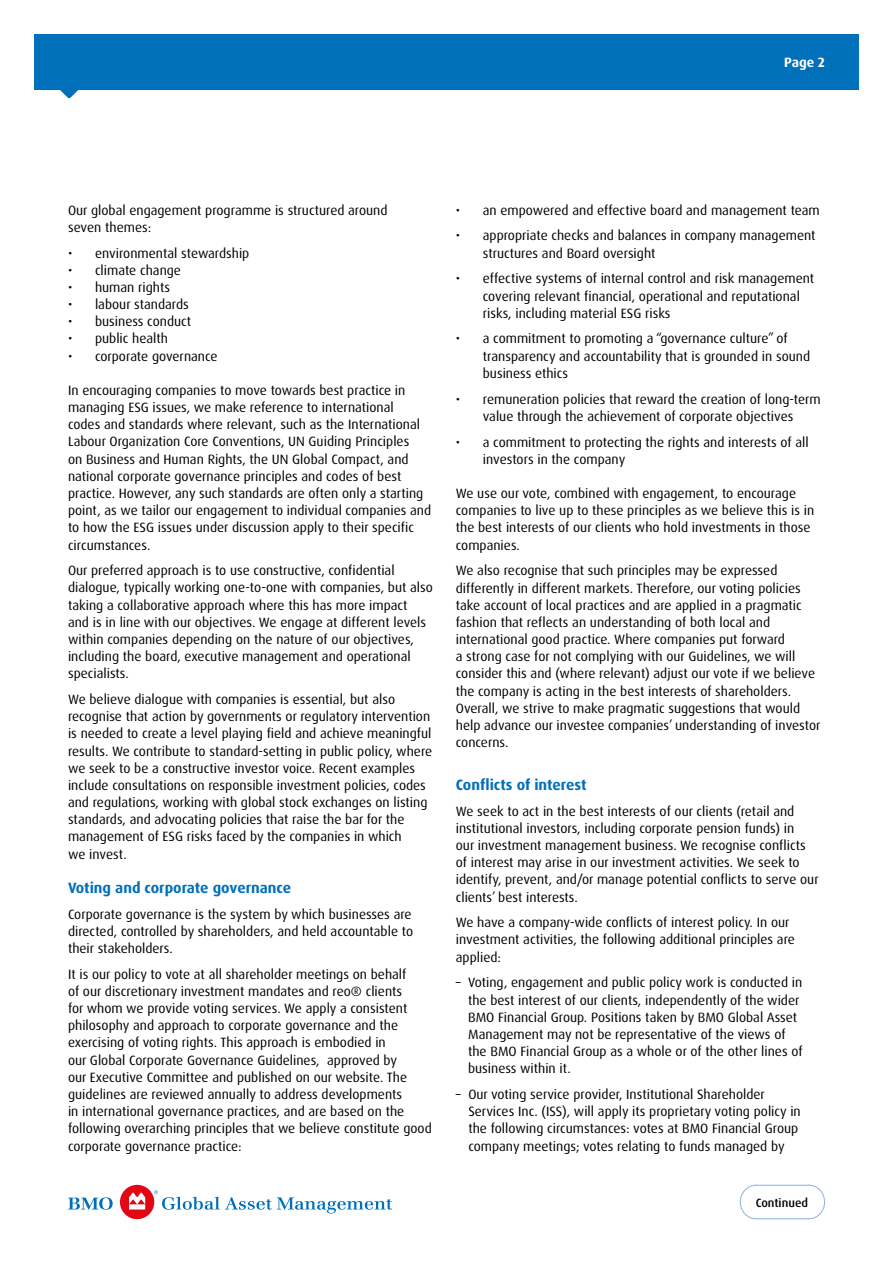
<style>
.page{position:relative;width:893px;height:1263px;background:#fff}
.page>*{position:absolute;margin:0;border:0;box-sizing:border-box;transform-origin:0 0}
.t1{font:700 15px "Dax Pro";color:#0070ba}
.t2{font:13.5px/17.1px "Dax Pro";color:#000}
.t3{font:700 13.5px "Dax Pro";color:#fff}
.t4{font:500 12px "Dax Pro";color:#000}
</style>
<div class="page">
<div style="left:34px;top:34px;width:825px;height:56px;background:#0070ba"></div>
<svg style="left:60px;top:90px;width:18px;height:8px"></svg>
<svg style="left:68px;top:1197px;width:45px;height:13px"></svg>
<div style="left:120px;top:1185px;width:34px;height:34px;background:#e30613;border-radius:50%"></div>
<svg style="left:129px;top:1192px;width:16px;height:17px"></svg>
<svg style="left:154px;top:1190px;width:238px;height:23px"></svg>
<svg style="left:739px;top:1184px;width:86px;height:35px"></svg>
<p class="t3" style="left:784px;top:54px;width:42px">Page 2</p>
<p class="t2" style="left:68px;top:201px;width:321px">Our global engagement programme is structured around seven themes:</p>
<p class="t2" style="left:68px;top:244px;width:183px">• environmental stewardship</p>
<p class="t2" style="left:68px;top:262px;width:115px">• climate change</p>
<p class="t2" style="left:68px;top:279px;width:104px">• human rights</p>
<p class="t2" style="left:68px;top:296px;width:122px">• labour standards</p>
<p class="t2" style="left:68px;top:313px;width:125px">• business conduct</p>
<p class="t2" style="left:68px;top:330px;width:101px">• public health</p>
<p class="t2" style="left:68px;top:347px;width:151px">• corporate governance</p>
<p class="t2" style="left:68px;top:382px;width:365px">In encouraging companies to move towards best practice in managing ESG issues, we make reference to international<br>codes and standards where relevant, such as the International Labour Organization Core Conventions, UN Guiding Principles<br>on Business and Human Rights, the UN Global Compact, and national corporate governance principles and codes of best practice. However, any such standards are often only a starting point, as we tailor our engagement to individual companies and to how the ESG issues under discussion apply to their specific circumstances.</p>
<p class="t2" style="left:68px;top:562px;width:366px">Our preferred approach is to use constructive, confidential dialogue, typically working one-to-one with companies, but also taking a collaborative approach where this has more impact<br>and is in line with our objectives. We engage at different levels within companies depending on the nature of our objectives, including the board, executive management and operational specialists.</p>
<p class="t2" style="left:68px;top:691px;width:366px">We believe dialogue with companies is essential, but also recognise that action by governments or regulatory intervention is needed to create a level playing field and achieve meaningful results. We contribute to standard-setting in public policy, where we seek to be a constructive investor voice. Recent examples include consultations on responsible investment policies, codes and regulations, working with global stock exchanges on listing standards, and advocating policies that raise the bar for the management of ESG risks faced by the companies in which<br>we invest.</p>
<p class="t1" style="left:68px;top:878px;width:225px">Voting and corporate governance</p>
<p class="t2" style="left:68px;top:905px;width:347px;text-align:justify">Corporate governance is the system by which businesses are directed, controlled by shareholders, and held accountable to their stakeholders.</p>
<p class="t2" style="left:68px;top:965px;width:365px">It is our policy to vote at all shareholder meetings on behalf<br>of our discretionary investment mandates and reo® clients<br>for whom we provide voting services. We apply a consistent philosophy and approach to corporate governance and the exercising of voting rights. This approach is embodied in<br>our Global Corporate Governance Guidelines, approved by<br>our Executive Committee and published on our website. The guidelines are reviewed annually to address developments<br>in international governance practices, and are based on the following overarching principles that we believe constitute good corporate governance practice:</p>
<p class="t2" style="left:456px;top:201px;width:365px">• an empowered and effective board and management team</p>
<p class="t2" style="left:483px;top:227px;width:334px;text-indent:-27px">• appropriate checks and balances in company management structures and Board oversight</p>
<p class="t2" style="left:483px;top:270px;width:333px;text-indent:-27px">• effective systems of internal control and risk management covering relevant financial, operational and reputational risks, including material ESG risks</p>
<p class="t2" style="left:483px;top:330px;width:329px;text-indent:-27px">• a commitment to promoting a “governance culture” of transparency and accountability that is grounded in sound business ethics</p>
<p class="t2" style="left:456px;top:390px;width:367px;text-align:center">• remuneration policies that reward the creation of long-term value through the achievement of corporate objectives</p>
<p class="t2" style="left:483px;top:433px;width:327px;text-indent:-27px">• a commitment to protecting the rights and interests of all investors in the company</p>
<p class="t2" style="left:456px;top:485px;width:360px">We use our vote, combined with engagement, to encourage companies to live up to these principles as we believe this is in the best interests of our clients who hold investments in those companies.</p>
<p class="t2" style="left:456px;top:562px;width:366px">We also recognise that such principles may be expressed differently in different markets. Therefore, our voting policies take account of local practices and are applied in a pragmatic fashion that reflects an understanding of both local and international good practice. Where companies put forward<br>a strong case for not complying with our Guidelines, we will consider this and (where relevant) adjust our vote if we believe the company is acting in the best interests of shareholders.<br>Overall, we strive to make pragmatic suggestions that would help advance our investee companies’ understanding of investor concerns.</p>
<p class="t1" style="left:456px;top:775px;width:132px">Conflicts of interest</p>
<p class="t2" style="left:456px;top:802px;width:364px">We seek to act in the best interests of our clients (retail and institutional investors, including corporate pension funds) in<br>our investment management business. We recognise conflicts of interest may arise in our investment activities. We seek to identify, prevent, and/or manage potential conflicts to serve our clients’ best interests.</p>
<p class="t2" style="left:456px;top:914px;width:341px">We have a company-wide conflicts of interest policy. In our investment activities, the following additional principles are applied:</p>
<p class="t2" style="left:468px;top:974px;width:336px;text-indent:-12px">– Voting, engagement and public policy work is conducted in the best interest of our clients, independently of the wider BMO Financial Group. Positions taken by BMO Global Asset Management may not be representative of the views of the BMO Financial Group as a whole or of the other lines of business within it.</p>
<p class="t2" style="left:468px;top:1086px;width:334px;text-indent:-13px">– Our voting service provider, Institutional Shareholder Services Inc. (ISS), will apply its proprietary voting policy in the following circumstances: votes at BMO Financial Group company meetings; votes relating to funds managed by</p>
<p class="t4" style="left:756px;top:1195px;width:54px">Continued</p>
</div>
